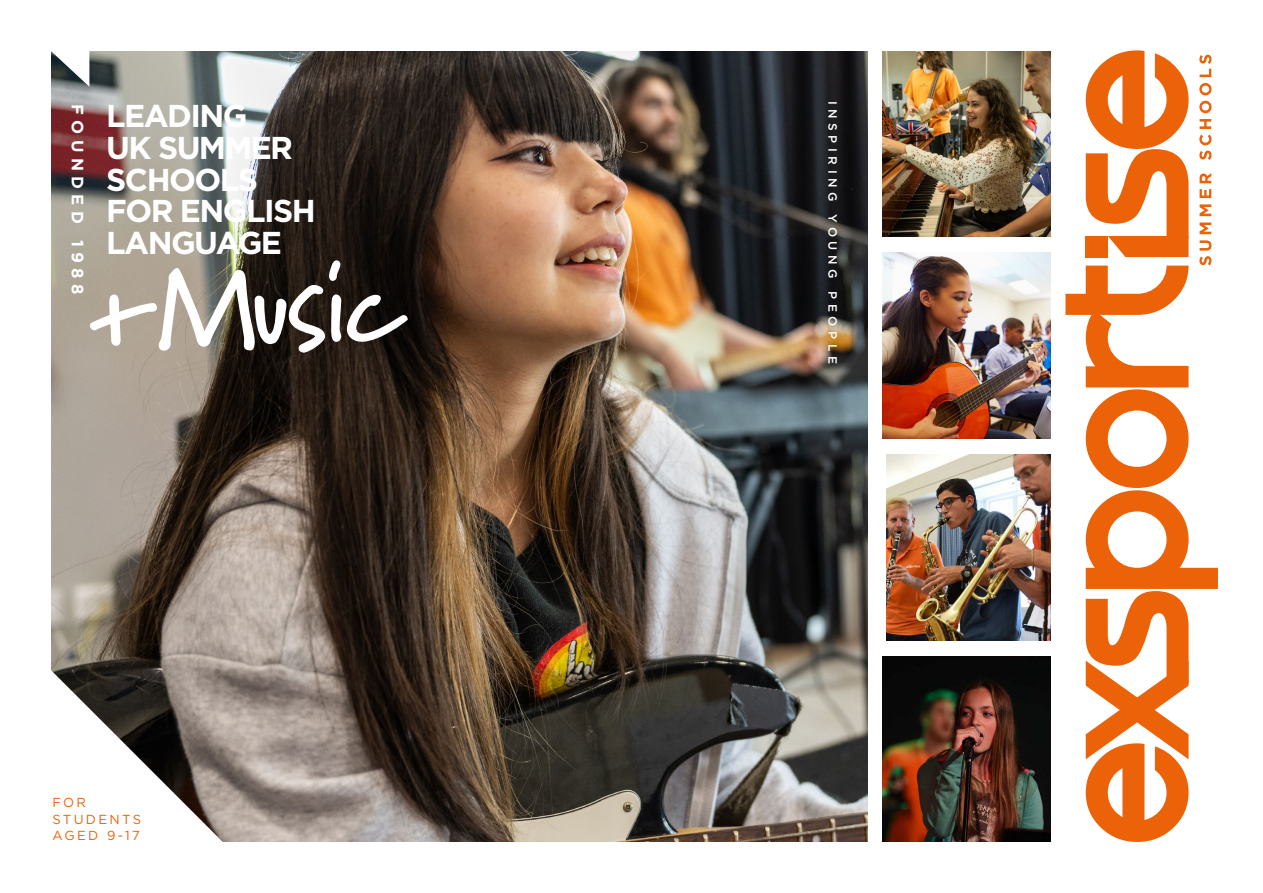
<style>
.page{position:relative;width:1263px;height:893px;background:#fff}
.page>*{position:absolute;margin:0;border:0;box-sizing:border-box;transform-origin:0 0}
.t1{font:700 113.55px "Marydale";color:#fff}
.t2{font:700 31.65px/31.7px "Gotham";letter-spacing:-.05em;color:#fff}
.t3{font:700 16.5px "Gotham";letter-spacing:.33em;color:#fff}
.t4{font:13.05px/16.6px "Gotham";letter-spacing:.18em;color:#eb6209}
.t5{font:500 12px "Gotham";letter-spacing:.38em;color:#fff}
</style>
<div class="page">
<img style="left:51px;top:51px;width:816px;height:791px">
<img style="left:882px;top:51px;width:169px;height:185px">
<img style="left:882px;top:253px;width:169px;height:185px">
<img style="left:886px;top:455px;width:165px;height:185px">
<img style="left:882px;top:657px;width:169px;height:185px">
<svg style="left:1065px;top:50px;width:153px;height:792px"></svg>
<svg style="left:51px;top:51px;width:38px;height:36px"></svg>
<svg style="left:51px;top:659px;width:177px;height:183px"></svg>
<p class="t2" style="left:106px;top:100px;width:211px">LEADING<br>UK SUMMER<br>SCHOOLS<br>FOR ENGLISH<br>LANGUAGE</p>
<p class="t5" style="left:840px;top:101px;width:264px;rotate:90deg">INSPIRING YOUNG PEOPLE</p>
<p class="t3" style="left:89px;top:104px;width:192px;rotate:90deg">FOUNDED 1988</p>
<h1 class="t1" style="left:87px;top:245px;width:315px;rotate:-2deg">+Music</h1>
<p class="t4" style="left:52px;top:794px;width:90px">FOR<br>STUDENTS<br>AGED 9-17</p>
</div>
